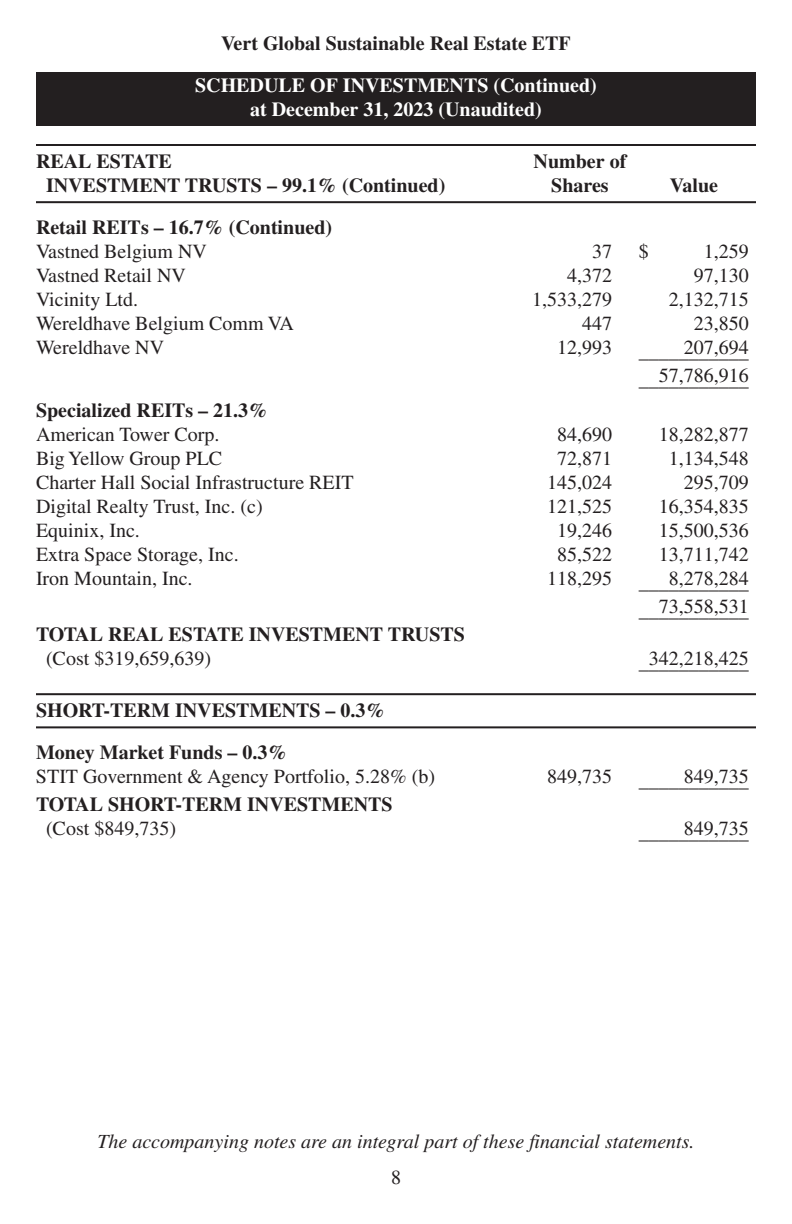
<style>
.page{position:relative;width:792px;height:1224px;background:#fff}
.page>*{position:absolute;margin:0;border:0;box-sizing:border-box;transform-origin:0 0}
.t1{font:20px/28px "Times";color:#231f20}
.t2{font:700 20px/42px "Times";color:#231f20}
.t3{font:italic 20px "Times";color:#231f20}
.t4{font:700 20px/24px "Times";color:#fff;text-align:center}
</style>
<div class="page">
<hr style="left:36px;top:144px;width:720px;height:2px;background:#231f20">
<hr style="left:36px;top:201px;width:720px;height:2px;background:#231f20">
<hr style="left:36px;top:693px;width:720px;height:2px;background:#231f20">
<hr style="left:36px;top:726px;width:720px;height:2px;background:#231f20">
<div style="left:36px;top:72px;width:720px;height:54px;background:#231f20"></div>
<p class="t2" style="left:221px;top:24px;width:351px">Vert Global Sustainable Real Estate ETF</p>
<p class="t4" style="left:195px;top:75px;width:403px">SCHEDULE OF INVESTMENTS (Continued) at December 31, 2023 (Unaudited)</p>
<p class="t2" style="left:36px;top:142px;width:137px">REAL ESTATE</p>
<p class="t2" style="left:534px;top:142px;width:94px">Number of</p>
<p class="t2" style="left:46px;top:166px;width:401px">INVESTMENT TRUSTS – 99.1% (Continued)</p>
<p class="t2" style="left:551px;top:166px;width:59px">Shares</p>
<p class="t2" style="left:670px;top:166px;width:50px">Value</p>
<p class="t2" style="left:36px;top:208px;width:298px">Retail REITs – 16.7% (Continued)</p>
<p class="t1" style="left:36px;top:239px;width:173px">Vastned Belgium NV</p>
<p class="t1" style="left:592px;top:239px;width:21px">37</p>
<p class="t1" style="left:639px;top:239px;width:11px">$</p>
<p class="t1" style="left:704px;top:239px;width:46px">1,259</p>
<p class="t1" style="left:36px;top:263px;width:151px">Vastned Retail NV</p>
<p class="t1" style="left:567px;top:263px;width:46px">4,372</p>
<p class="t1" style="left:694px;top:263px;width:56px">97,130</p>
<p class="t1" style="left:36px;top:287px;width:104px">Vicinity Ltd.</p>
<p class="t1" style="left:532px;top:287px;width:81px">1,533,279</p>
<p class="t1" style="left:669px;top:287px;width:81px">2,132,715</p>
<p class="t1" style="left:36px;top:311px;width:259px">Wereldhave Belgium Comm VA</p>
<p class="t1" style="left:582px;top:311px;width:31px">447</p>
<p class="t1" style="left:694px;top:311px;width:56px">23,850</p>
<p class="t1" style="left:36px;top:335px;width:130px">Wereldhave NV</p>
<p class="t1" style="left:557px;top:335px;width:56px">12,993</p>
<p class="t1" style="left:639px;top:339px;width:111px">_____2_0_7_,6_9_4_ __5_7_,_7_8_6_,9_1_6_</p>
<p class="t2" style="left:36px;top:391px;width:234px">Specialized REITs – 21.3%</p>
<p class="t1" style="left:36px;top:422px;width:185px">American Tower Corp.</p>
<p class="t1" style="left:557px;top:422px;width:56px">84,690</p>
<p class="t1" style="left:659px;top:422px;width:91px">18,282,877</p>
<p class="t1" style="left:36px;top:446px;width:188px">Big Yellow Group PLC</p>
<p class="t1" style="left:557px;top:446px;width:56px">72,871</p>
<p class="t1" style="left:669px;top:446px;width:81px">1,134,548</p>
<p class="t1" style="left:36px;top:470px;width:319px">Charter Hall Social Infrastructure REIT</p>
<p class="t1" style="left:547px;top:470px;width:66px">145,024</p>
<p class="t1" style="left:684px;top:470px;width:66px">295,709</p>
<p class="t1" style="left:36px;top:494px;width:228px">Digital Realty Trust, Inc. (c)</p>
<p class="t1" style="left:547px;top:494px;width:66px">121,525</p>
<p class="t1" style="left:659px;top:494px;width:91px">16,354,835</p>
<p class="t1" style="left:36px;top:518px;width:105px">Equinix, Inc.</p>
<p class="t1" style="left:557px;top:518px;width:56px">19,246</p>
<p class="t1" style="left:659px;top:518px;width:91px">15,500,536</p>
<p class="t1" style="left:36px;top:542px;width:204px">Extra Space Storage, Inc.</p>
<p class="t1" style="left:557px;top:542px;width:56px">85,522</p>
<p class="t1" style="left:659px;top:542px;width:91px">13,711,742</p>
<p class="t1" style="left:36px;top:566px;width:158px">Iron Mountain, Inc.</p>
<p class="t1" style="left:547px;top:566px;width:66px">118,295</p>
<p class="t1" style="left:639px;top:570px;width:111px">____8_,2_7_8_,2_8_4_ __7_3_,_5_5_8_,5_3_1_</p>
<p class="t2" style="left:36px;top:615px;width:430px">TOTAL REAL ESTATE INVESTMENT TRUSTS</p>
<p class="t1" style="left:46px;top:646px;width:166px">(Cost $319,659,639)</p>
<p class="t1" style="left:639px;top:648px;width:111px">_3_4_2_,_2_1_8_,4_2_5_</p>
<p class="t2" style="left:36px;top:691px;width:351px">SHORT-TERM INVESTMENTS – 0.3%<br>Money Market Funds – 0.3%</p>
<p class="t1" style="left:36px;top:764px;width:401px">STIT Government &amp; Agency Portfolio, 5.28% (b)</p>
<p class="t1" style="left:547px;top:764px;width:66px">849,735</p>
<p class="t1" style="left:639px;top:768px;width:111px">_____8_4_9_,7_3_5_</p>
<p class="t2" style="left:36px;top:785px;width:358px">TOTAL SHORT-TERM INVESTMENTS</p>
<p class="t1" style="left:46px;top:816px;width:131px">(Cost $849,735)</p>
<p class="t1" style="left:639px;top:820px;width:111px">_____8_4_9_,7_3_5_</p>
<p class="t3" style="left:97px;top:1134px;width:599px">The accompanying notes are an integral part of these financial statements.</p>
<p class="t1" style="left:391px;top:1165px;width:11px">8</p>
</div>
